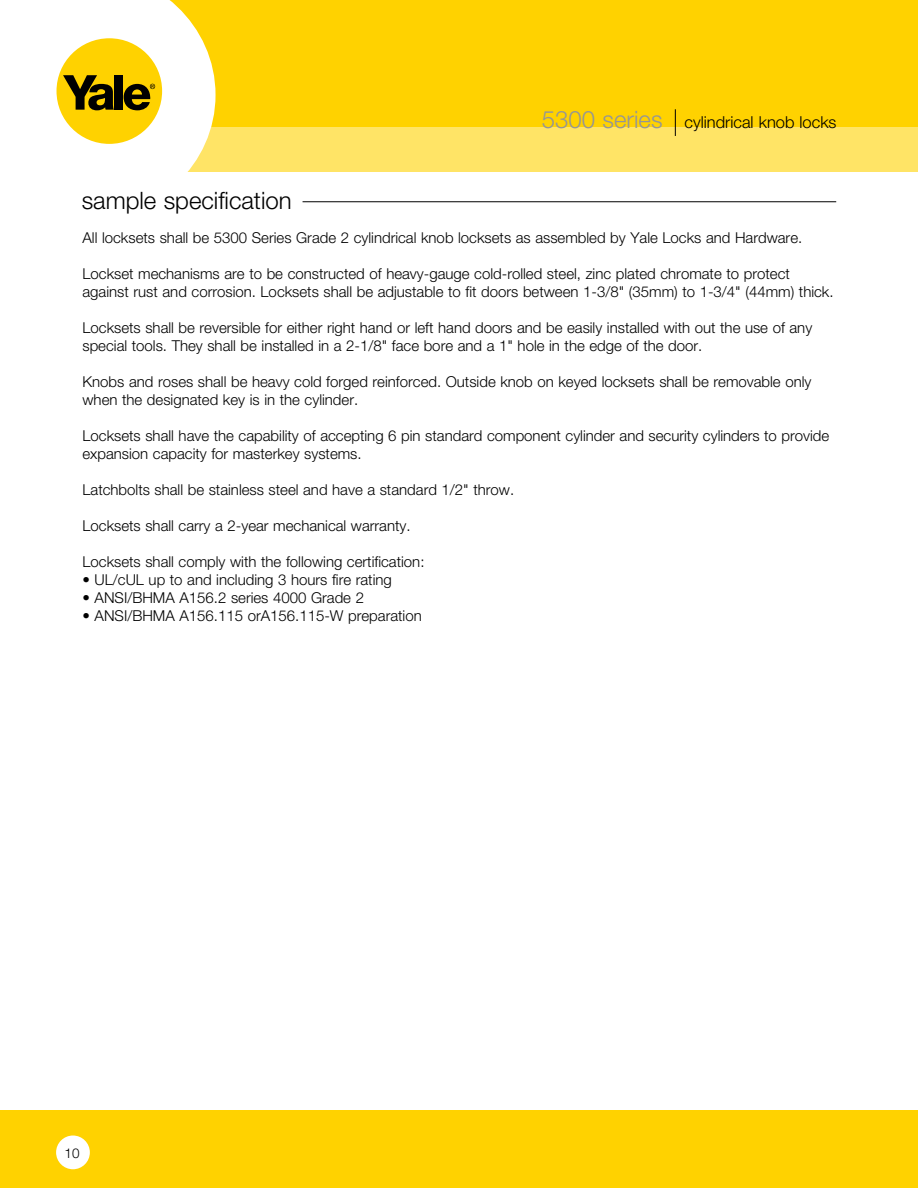
<style>
.page{position:relative;width:918px;height:1188px;background:#fff}
.page>*{position:absolute;margin:0;border:0;box-sizing:border-box;transform-origin:0 0}
.t1{font:300 24px "Helvetica Neue";color:#000}
.t2{font:300 16.5px "Helvetica Neue";color:#000}
.t3{font:300 15px/18px "Helvetica Neue";color:#000}
.t4{font:300 13.5px "Helvetica Neue";color:#000}
.s1{font-size:24px;color:#939598}
</style>
<div class="page">
<div style="left:141px;top:0;width:777px;height:134px;background:#ffd200"></div>
<div style="left:128px;top:127px;width:790px;height:44px;background:#ffe466"></div>
<svg style="left:56px;top:0;width:160px;height:172px;fill:#fff"></svg>
<div style="left:57px;top:38px;width:105px;height:106px;background:#ffd200;border-radius:50%"></div>
<svg style="left:63px;top:75px;width:51px;height:35px"></svg>
<div style="left:115px;top:75px;width:8px;height:35px;background:#000"></div>
<svg style="left:124px;top:84px;width:31px;height:26px"></svg>
<div style="left:0;top:1111px;width:918px;height:77px;background:#ffd200"></div>
<div style="left:56px;top:1136px;width:34px;height:33px;background:#fff;border-radius:50%"></div>
<svg style="left:675px;top:109px;width:1px;height:27px"></svg>
<hr style="left:303px;top:201px;width:533px;height:1px;background:#000">
<p class="t2" style="left:542px;top:112px;width:296px"><span class="s1">5300 series</span> cylindrical knob locks</p>
<h1 class="t1" style="left:82px;top:186px;width:212px">sample specification</h1>
<p class="t3" style="left:82px;top:228px;width:721px">All locksets shall be 5300 Series Grade 2 cylindrical knob locksets as assembled by Yale Locks and Hardware.</p>
<p class="t3" style="left:82px;top:264px;width:753px">Lockset mechanisms are to be constructed of heavy-gauge cold-rolled steel, zinc plated chromate to protect against rust and corrosion. Locksets shall be adjustable to fit doors between 1-3/8" (35mm) to 1-3/4" (44mm) thick.</p>
<p class="t3" style="left:82px;top:318px;width:731px">Locksets shall be reversible for either right hand or left hand doors and be easily installed with out the use of any special tools. They shall be installed in a 2-1/8" face bore and a 1" hole in the edge of the door.</p>
<p class="t3" style="left:82px;top:372px;width:730px">Knobs and roses shall be heavy cold forged reinforced. Outside knob on keyed locksets shall be removable only when the designated key is in the cylinder.</p>
<p class="t3" style="left:82px;top:426px;width:748px">Locksets shall have the capability of accepting 6 pin standard component cylinder and security cylinders to provide expansion capacity for masterkey systems.</p>
<p class="t3" style="left:82px;top:480px;width:433px">Latchbolts shall be stainless steel and have a standard 1/2" throw.</p>
<p class="t3" style="left:82px;top:516px;width:330px">Locksets shall carry a 2-year mechanical warranty.</p>
<p class="t3" style="left:82px;top:552px;width:344px">Locksets shall comply with the following certification:</p>
<p class="t3" style="left:82px;top:570px;width:311px">• UL/cUL up to and including 3 hours fire rating</p>
<p class="t3" style="left:82px;top:588px;width:283px">• ANSI/BHMA A156.2 series 4000 Grade 2</p>
<p class="t3" style="left:82px;top:606px;width:341px">• ANSI/BHMA A156.115 orA156.115-W preparation</p>
<p class="t4" style="left:65px;top:1145px;width:17px">10</p>
</div>
